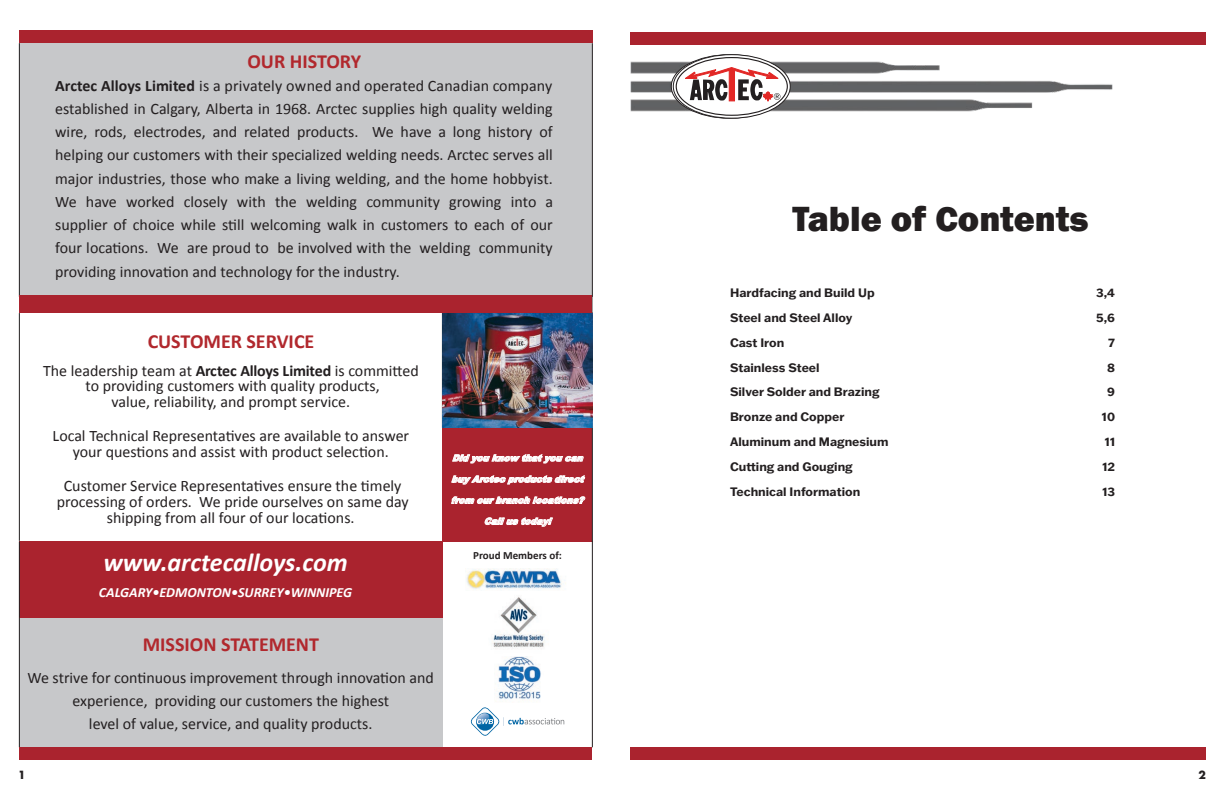
<style>
.page{position:relative;width:1224px;height:792px;background:#fff}
.page>*{position:absolute;margin:0;border:0;box-sizing:border-box;transform-origin:0 0}
.t1{font:800 36px "Franklin Gothic";color:#231f20}
.t2{font:italic 700 26px "Calibri";color:#fff}
.t3{font:700 20.1px "Calibri";color:#b1282d}
.t4{font:700 20px "Calibri";color:#b1282d}
.t5{font:16px/23.2px "Calibri";color:#231f20;text-align:center}
.t6{font:italic 700 14px "Calibri";color:#fff}
.t7{font:700 12px "Franklin Gothic ATF";color:#231f20}
.t8{font:700 11px "Calibri";letter-spacing:-.005em;color:#231f20}
.t9{font:700 11px "Futura";color:#231f20}
.t10{font:italic 900 9px "Arial";color:#fff}
.s1{font-weight:700}
</style>
<div class="page">
<div style="left:19px;top:542px;width:423px;height:76px;background:#aa232e"></div>
<hr style="left:19px;top:542px;width:1px;height:76px;background:#231f20">
<div style="left:442px;top:427px;width:150px;height:115px;background:#aa232e"></div>
<hr style="left:592px;top:427px;width:1px;height:115px;background:#231f20">
<svg style="left:452px;top:454px;width:132px;height:9px"></svg>
<svg style="left:452px;top:475px;width:133px;height:9px"></svg>
<svg style="left:451px;top:497px;width:134px;height:7px"></svg>
<svg style="left:485px;top:518px;width:68px;height:9px"></svg>
<div style="left:19px;top:618px;width:423px;height:129px;background:#c7c8ca"></div>
<hr style="left:19px;top:618px;width:1px;height:129px;background:#231f20">
<hr style="left:19px;top:313px;width:1px;height:228px;background:#231f20">
<div style="left:19px;top:43px;width:573px;height:254px;background:#c7c8ca"></div>
<hr style="left:19px;top:43px;width:1px;height:254px;background:#231f20">
<hr style="left:592px;top:43px;width:1px;height:254px;background:#231f20">
<div style="left:19px;top:31px;width:409px;height:12px;background:#aa232e"></div>
<div style="left:19px;top:747px;width:423px;height:13px;background:#aa232e"></div>
<div style="left:428px;top:31px;width:165px;height:12px;background:#aa232e"></div>
<hr style="left:592px;top:541px;width:1px;height:206px;background:#231f20">
<div style="left:19px;top:296px;width:573px;height:17px;background:#aa232e"></div>
<svg style="left:592px;top:296px;width:1px;height:17px"></svg>
<div style="left:442px;top:747px;width:150px;height:13px;background:#aa232e"></div>
<svg style="left:471px;top:707px;width:93px;height:29px"></svg>
<img style="left:492px;top:597px;width:53px;height:51px">
<img style="left:498px;top:656px;width:43px;height:44px">
<img style="left:466px;top:568px;width:100px;height:22px">
<img style="left:442px;top:313px;width:150px;height:115px">
<img style="left:630px;top:55px;width:483px;height:64px">
<div style="left:630px;top:747px;width:576px;height:13px;background:#aa232e"></div>
<div style="left:630px;top:32px;width:576px;height:12px;background:#aa232e"></div>
<svg style="left:673px;top:55px;width:117px;height:63px"></svg>
<div style="left:673px;top:54px;width:118px;height:65px;border:1px solid #231f20;border-radius:50%"></div>
<div style="left:676px;top:58px;width:111px;height:57px;background:#fff;border-radius:50%"></div>
<div style="left:676px;top:57px;width:112px;height:59px;border:1px solid #231f20;border-radius:50%"></div>
<svg style="left:683px;top:67px;width:97px;height:34px"></svg>
<p class="t4" style="left:247px;top:49px;width:115px">OUR HISTORY</p>
<p class="t5" style="left:55px;top:74px;width:499px;text-align:justify"><span class="s1">Arctec Alloys Limited</span> is a privately owned and operated Canadian company established in Calgary, Alberta in 1968. Arctec supplies high quality welding wire, rods, electrodes, and related products. We have a long history of helping our customers with their specialized welding needs. Arctec serves all major industries, those who make a living welding, and the home hobbyist.<br>We have worked closely with the welding community growing into a supplier of choice while still welcoming walk in customers to each of our four locations. We are proud to be involved with the welding community providing innovation and technology for the industry.</p>
<p class="t3" style="left:148px;top:328px;width:168px">CUSTOMER SERVICE</p>
<p class="t5" style="left:43px;top:363px;width:377px;line-height:15.6px">The leadership team at <span class="s1">Arctec Alloys Limited</span> is committed to providing customers with quality products,<br>value, reliability, and prompt service.</p>
<p class="t5" style="left:53px;top:428px;width:358px;line-height:15.6px">Local Technical Representatives are available to answer your questions and assist with product selection.</p>
<p class="t5" style="left:57px;top:478px;width:354px;line-height:15.7px">Customer Service Representatives ensure the timely processing of orders. We pride ourselves on same day shipping from all four of our locations.</p>
<h2 class="t2" style="left:103px;top:546px;width:246px">www.arctecalloys.com</h2>
<p class="t6" style="left:99px;top:584px;width:255px">CALGARY•EDMONTON•SURREY•WINNIPEG</p>
<p class="t4" style="left:143px;top:632px;width:178px">MISSION STATEMENT</p>
<p class="t5" style="left:28px;top:666px;width:408px">We strive for continuous improvement through innovation and experience, providing our customers the highest<br>level of value, service, and quality products.</p>
<p class="t10" style="left:452px;top:451px;width:136px">Did you know that you can</p>
<p class="t10" style="left:451px;top:473px;width:138px">buy Arctec products direct</p>
<p class="t10" style="left:451px;top:494px;width:138px">from our branch locations?</p>
<p class="t10" style="left:484px;top:515px;width:73px">Call us today!</p>
<p class="t8" style="left:473px;top:548px;width:90px">Proud Members of:</p>
<h1 class="t1" style="left:792px;top:196px;width:298px">Table of Contents</h1>
<p class="t7" style="left:730px;top:285px;width:146px">Hardfacing and Build Up</p>
<p class="t7" style="left:1096px;top:285px;width:20px">3,4</p>
<p class="t7" style="left:730px;top:310px;width:124px">Steel and Steel Alloy</p>
<p class="t7" style="left:1096px;top:310px;width:20px">5,6</p>
<p class="t7" style="left:730px;top:334px;width:56px">Cast Iron</p>
<p class="t7" style="left:1108px;top:334px;width:8px">7</p>
<p class="t7" style="left:730px;top:359px;width:91px">Stainless Steel</p>
<p class="t7" style="left:1107px;top:359px;width:9px">8</p>
<p class="t7" style="left:730px;top:384px;width:151px">Silver Solder and Brazing</p>
<p class="t7" style="left:1107px;top:384px;width:9px">9</p>
<p class="t7" style="left:730px;top:409px;width:116px">Bronze and Copper</p>
<p class="t7" style="left:1102px;top:409px;width:15px">10</p>
<p class="t7" style="left:730px;top:434px;width:160px">Aluminum and Magnesium</p>
<p class="t7" style="left:1105px;top:434px;width:12px">11</p>
<p class="t7" style="left:730px;top:458px;width:124px">Cutting and Gouging</p>
<p class="t7" style="left:1102px;top:458px;width:14px">12</p>
<p class="t7" style="left:730px;top:484px;width:132px">Technical Information</p>
<p class="t7" style="left:1102px;top:484px;width:14px">13</p>
<p class="t9" style="left:18px;top:767px;width:9px">1</p>
<p class="t9" style="left:1199px;top:767px;width:9px">2</p>
</div>
